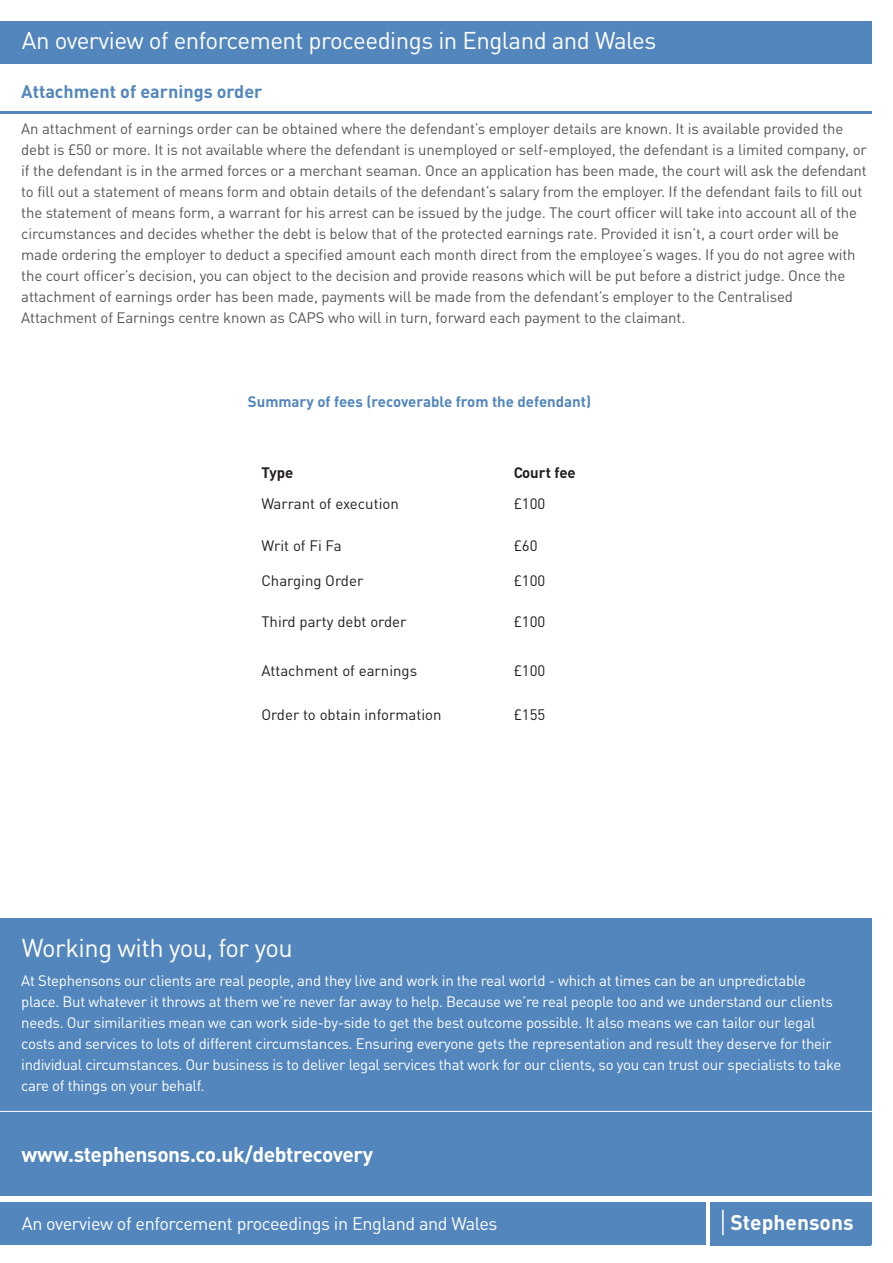
<style>
.page{position:relative;width:893px;height:1263px;background:#fff}
.page>*{position:absolute;margin:0;border:0;box-sizing:border-box;transform-origin:0 0}
.t1{font:25.5px "DIN";letter-spacing:-.02em;color:#fff}
.t2{font:24px "DIN";letter-spacing:-.02em;color:#fff}
.t3{font:700 21px "DIN";letter-spacing:-.02em;color:#fff}
.t4{font:700 21px "DIN";color:#fff}
.t5{font:18px "DIN";letter-spacing:-.02em;color:#fff}
.t6{font:700 18px "DIN";color:#5286bd}
.t7{font:15px/21px "DIN";letter-spacing:-.01em;color:#57585a}
.t8{font:15px/21px "DIN";letter-spacing:-.02em;color:#fff}
.t9{font:15px "DIN";color:#231f20}
.t10{font:700 15px "DIN";color:#5286bd}
.t11{font:700 15px "DIN";color:#231f20}
</style>
<div class="page">
<hr style="left:0;top:111px;width:872px;height:3px;background:#5286bd">
<div style="left:0;top:21px;width:872px;height:43px;background:#5286bd"></div>
<div style="left:0;top:918px;width:872px;height:278px;background:#5286bd"></div>
<hr style="left:0;top:1111px;width:884px;height:1px;background:#fff">
<div style="left:0;top:1202px;width:706px;height:43px;background:#5286bd"></div>
<div style="left:710px;top:1202px;width:160px;height:43px;background:#5286bd"></div>
<hr style="left:722px;top:1210px;width:2px;height:25px;background:#fff">
<h2 class="t2" style="left:22px;top:26px;width:636px">An overview of enforcement proceedings in England and Wales</h2>
<p class="t6" style="left:21px;top:80px;width:243px">Attachment of earnings order</p>
<p class="t7" style="left:21px;top:118px;width:847px">An attachment of earnings order can be obtained where the defendant’s employer details are known. It is available provided the debt is £50 or more. It is not available where the defendant is unemployed or self-employed, the defendant is a limited company, or if the defendant is in the armed forces or a merchant seaman. Once an application has been made, the court will ask the defendant to fill out a statement of means form and obtain details of the defendant’s salary from the employer. If the defendant fails to fill out the statement of means form, a warrant for his arrest can be issued by the judge. The court officer will take into account all of the circumstances and decides whether the debt is below that of the protected earnings rate. Provided it isn’t, a court order will be made ordering the employer to deduct a specified amount each month direct from the employee’s wages. If you do not agree with the court officer’s decision, you can object to the decision and provide reasons which will be put before a district judge. Once the attachment of earnings order has been made, payments will be made from the defendant’s employer to the Centralised Attachment of Earnings centre known as CAPS who will in turn, forward each payment to the claimant.</p>
<p class="t10" style="left:248px;top:392px;width:345px">Summary of fees (recoverable from the defendant)</p>
<p class="t11" style="left:261px;top:463px;width:34px">Type</p>
<p class="t11" style="left:514px;top:463px;width:64px">Court fee</p>
<p class="t9" style="left:261px;top:494px;width:139px">Warrant of execution</p>
<p class="t9" style="left:514px;top:494px;width:33px">£100</p>
<p class="t9" style="left:261px;top:536px;width:82px">Writ of Fi Fa</p>
<p class="t9" style="left:514px;top:536px;width:25px">£60</p>
<p class="t9" style="left:261px;top:571px;width:103px">Charging Order</p>
<p class="t9" style="left:514px;top:571px;width:33px">£100</p>
<p class="t9" style="left:261px;top:612px;width:147px">Third party debt order</p>
<p class="t9" style="left:514px;top:612px;width:33px">£100</p>
<p class="t9" style="left:261px;top:661px;width:157px">Attachment of earnings</p>
<p class="t9" style="left:514px;top:661px;width:33px">£100</p>
<p class="t9" style="left:261px;top:705px;width:182px">Order to obtain information</p>
<p class="t9" style="left:514px;top:705px;width:33px">£155</p>
<h1 class="t1" style="left:22px;top:931px;width:272px">Working with you, for you</h1>
<p class="t8" style="left:21px;top:969px;width:822px">At Stephensons our clients are real people, and they live and work in the real world - which at times can be an unpredictable place. But whatever it throws at them we’re never far away to help. Because we’re real people too and we understand our clients needs. Our similarities mean we can work side-by-side to get the best outcome possible. It also means we can tailor our legal costs and services to lots of different circumstances. Ensuring everyone gets the representation and result they deserve for their individual circumstances. Our business is to deliver legal services that work for our clients, so you can trust our specialists to take care of things on your behalf.</p>
<h3 class="t3" style="left:22px;top:1141px;width:353px">www.stephensons.co.uk/debtrecovery</h3>
<p class="t5" style="left:22px;top:1212px;width:477px">An overview of enforcement proceedings in England and Wales</p>
<h3 class="t4" style="left:731px;top:1209px;width:124px">Stephensons</h3>
</div>
